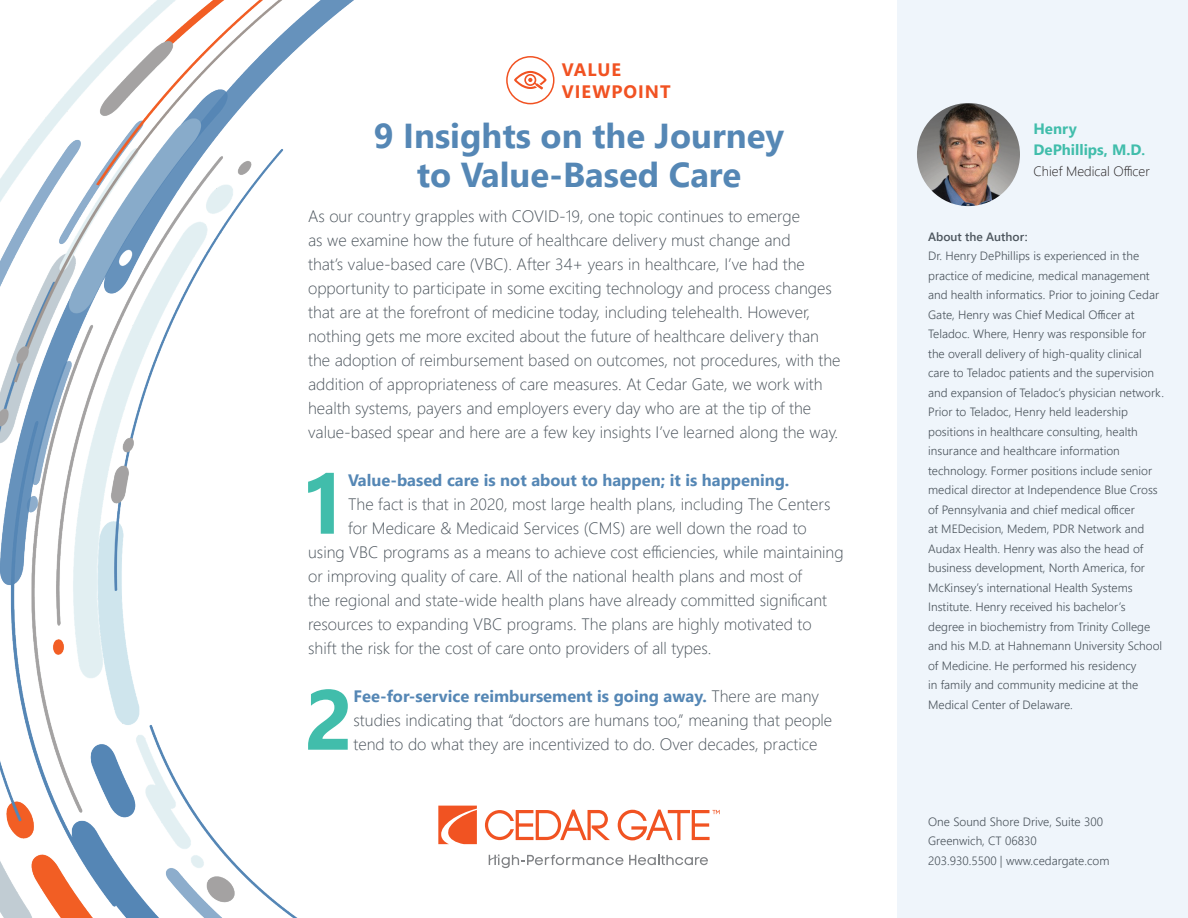
<style>
.page{position:relative;width:1188px;height:918px;background:#fff}
.page>*{position:absolute;margin:0;border:0;box-sizing:border-box;transform-origin:0 0}
.t1{font:700 85.05px "Segoe UI";color:#41bdab}
.t2{font:700 34.5px/38.8px "Segoe UI";color:#5587b5;text-align:center}
.t3{font:700 18px/21.6px "Segoe UI";letter-spacing:.055em;color:#f15222}
.t4{font:300 16.5px/24px "Segoe UI";color:#4b545c}
.t5{font:700 16.5px "Segoe UI";color:#5587b5}
.t6{font:700 15px/21px "Segoe UI";color:#41bdab}
.t7{font:300 13.5px "Segoe UI";color:#231f20}
.t8{font:300 12px/19.5px "Segoe UI";color:#4b545c}
.t9{font:600 12px "Segoe UI";color:#4b545c}
.s1{font-weight:700;color:#5587b5}
.s2{font-size:13.5px}
</style>
<div class="page">
<div style="left:897px;top:0;width:291px;height:918px;background:#eff5fb"></div>
<img style="left:0;top:0;width:610px;height:918px">
<svg style="left:485px;top:810px;width:125px;height:30px"></svg>
<svg style="left:618px;top:810px;width:102px;height:30px"></svg>
<svg style="left:629px;top:855px;width:79px;height:10px"></svg>
<svg style="left:438px;top:806px;width:39px;height:38px"></svg>
<svg style="left:489px;top:854px;width:134px;height:14px"></svg>
<svg style="left:514px;top:71px;width:33px;height:19px"></svg>
<div style="left:506px;top:56px;width:49px;height:48px;border:2px solid #f15222;border-radius:50%"></div>
<img style="left:917px;top:103px;width:103px;height:103px;border-radius:52px">
<p class="t3" style="left:562px;top:57px;width:110px">VALUE<br>VIEWPOINT</p>
<h2 class="t2" style="left:374px;top:114px;width:412px">9 Insights on the Journey to Value-Based Care</h2>
<p class="t4" style="left:308px;top:202px;width:534px">As our country grapples with COVID-19, one topic continues to emerge<br>as we examine how the future of healthcare delivery must change and<br>that’s value-based care (VBC). After 34+ years in healthcare, I’ve had the opportunity to participate in some exciting technology and process changes that are at the forefront of medicine today, including telehealth. However, nothing gets me more excited about the future of healthcare delivery than the adoption of reimbursement based on outcomes, not procedures, with the addition of appropriateness of care measures. At Cedar Gate, we work with health systems, payers and employers every day who are at the tip of the value-based spear and here are a few key insights I’ve learned along the way.</p>
<h1 class="t1" style="left:299px;top:423px;width:50px">1</h1>
<p class="t5" style="left:348px;top:464px;width:443px">Value-based care is not about to happen; it is happening.</p>
<p class="t4" style="left:348px;top:490px;width:484px">The fact is that in 2020, most large health plans, including The Centers</p>
<p class="t4" style="left:348px;top:514px;width:460px">for Medicare &amp; Medicaid Services (CMS) are well down the road to</p>
<p class="t4" style="left:308px;top:538px;width:537px">using VBC programs as a means to achieve cost efficiencies, while maintaining</p>
<p class="t4" style="left:308px;top:562px;width:495px">or improving quality of care. All of the national health plans and most of</p>
<p class="t4" style="left:308px;top:586px;width:521px">the regional and state-wide health plans have already committed significant</p>
<p class="t4" style="left:308px;top:610px;width:505px">resources to expanding VBC programs. The plans are highly motivated to</p>
<p class="t4" style="left:308px;top:634px;width:405px">shift the risk for the cost of care onto providers of all types.</p>
<h1 class="t1" style="left:305px;top:639px;width:50px">2</h1>
<p class="t4" style="left:354px;top:682px;width:480px"><span class="s1">Fee-for-service reimbursement is going away.</span> There are many studies indicating that “doctors are humans too,” meaning that people tend to do what they are incentivized to do. Over decades, practice</p>
<p class="t6" style="left:1034px;top:117px;width:113px">Henry<br>DePhillips, M.D<span class="s2">.</span></p>
<p class="t7" style="left:1034px;top:159px;width:118px">Chief Medical Officer</p>
<p class="t9" style="left:928px;top:225px;width:101px">About the Author:</p>
<p class="t8" style="left:928px;top:245px;width:237px">Dr. Henry DePhillips is experienced in the practice of medicine, medical management and health informatics. Prior to joining Cedar Gate, Henry was Chief Medical Officer at Teladoc. Where, Henry was responsible for the overall delivery of high-quality clinical care to Teladoc patients and the supervision and expansion of Teladoc’s physician network.<br>Prior to Teladoc, Henry held leadership positions in healthcare consulting, health insurance and healthcare information technology. Former positions include senior medical director at Independence Blue Cross of Pennsylvania and chief medical officer<br>at MEDecision, Medem, PDR Network and Audax Health. Henry was also the head of business development, North America, for McKinsey’s international Health Systems Institute. Henry received his bachelor’s degree in biochemistry from Trinity College and his M.D. at Hahnemann University School of Medicine. He performed his residency<br>in family and community medicine at the Medical Center of Delaware.</p>
<p class="t8" style="left:928px;top:811px;width:183px">One Sound Shore Drive, Suite 300<br>Greenwich, CT 06830<br>203.930.5500 | www.cedargate.com</p>
</div>
